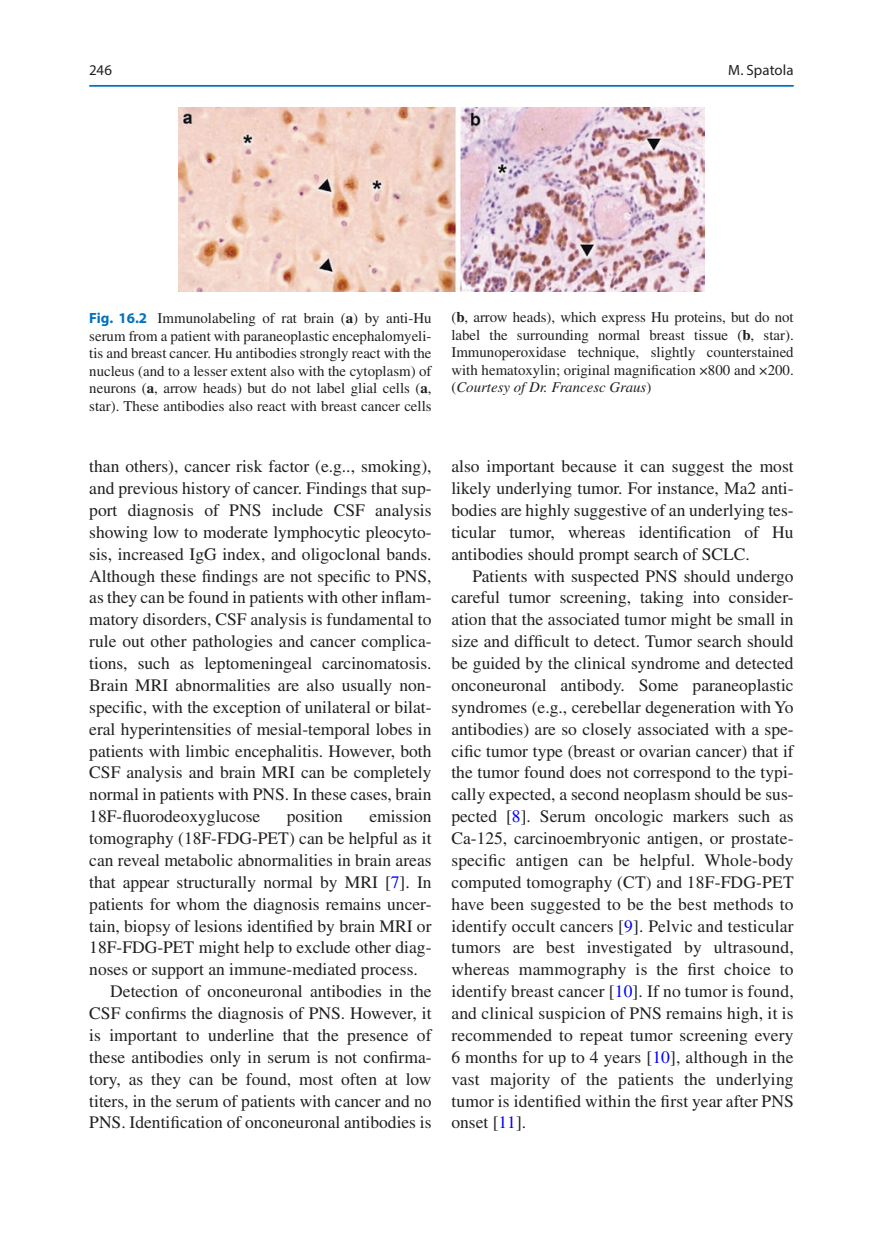
<style>
.page{position:relative;width:883px;height:1260px;background:#fff}
.page>*{position:absolute;margin:0;border:0;box-sizing:border-box;transform-origin:0 0}
.t1{font:17.5px/21.9px "Times LT Std";color:#231f20;text-align:justify}
.t2{font:14.88px/17.5px "Times LT Std";color:#231f20;text-align:justify}
.t3{font:14.88px "Myriad Pro Regular 2";color:#231f20}
.t4{font:14.88px "Myriad Pro";color:#231f20}
.s1{font-family:"Myriad Pro";font-weight:700;color:#0073bc}
.s2{font-weight:700}
.s3{font-style:italic}
.s4{color:#0000fa}
</style>
<div class="page">
<img style="left:179px;top:107px;width:525px;height:185px">
<hr style="left:89px;top:85px;width:705px;height:2px;background:#0073bc">
<p class="t4" style="left:89px;top:61px;width:24px">246</p>
<p class="t3" style="left:728px;top:61px;width:67px">M. Spatola</p>
<p class="t2" style="left:89px;top:309px;width:344px"><span class="s1">Fig. 16.2</span> Immunolabeling of rat brain (<span class="s2">a</span>) by anti-Hu serum from a patient with paraneoplastic encephalomyeli&shy;tis and breast cancer. Hu antibodies strongly react with the nucleus (and to a lesser extent also with the cytoplasm) of neurons (<span class="s2">a</span>, arrow heads) but do not label glial cells (<span class="s2">a</span>, star). These antibodies also react with breast cancer cells</p>
<p class="t2" style="left:451px;top:308px;width:344px">(<span class="s2">b</span>, arrow heads), which express Hu proteins, but do not label the surrounding normal breast tissue (<span class="s2">b</span>, star).<br>Immunoperoxidase technique, slightly counterstained with hematoxylin; original magnification ×800 and ×200. (<span class="s3">Courtesy of Dr. Francesc Graus</span>)</p>
<p class="t1" style="left:89px;top:455px;width:344px">than others), cancer risk factor (e.g.., smoking), and previous history of cancer. Findings that sup&shy;port diagnosis of PNS include CSF analysis showing low to moderate lymphocytic pleocyto&shy;sis, increased IgG index, and oligoclonal bands.<br>Although these findings are not specific to PNS, as they can be found in patients with other inflam&shy;matory disorders, CSF analysis is fundamental to rule out other pathologies and cancer complica&shy;tions, such as leptomeningeal carcinomatosis.<br>Brain MRI abnormalities are also usually non&shy;specific, with the exception of unilateral or bilat&shy;eral hyperintensities of mesial-temporal lobes in patients with limbic encephalitis. However, both CSF analysis and brain MRI can be completely normal in patients with PNS. In these cases, brain 18F-fluorodeoxyglucose</p>
<p class="t1" style="left:287px;top:805px;width:58px">position</p>
<p class="t1" style="left:369px;top:805px;width:64px">emission</p>
<p class="t1" style="left:89px;top:827px;width:344px">tomography (18F-FDG-PET) can be helpful as it</p>
<p class="t1" style="left:89px;top:849px;width:344px">can reveal metabolic abnormalities in brain areas</p>
<p class="t1" style="left:89px;top:871px;width:344px">that appear structurally normal by MRI [<span class="s4">7</span>]. In</p>
<p class="t1" style="left:89px;top:893px;width:344px">patients for whom the diagnosis remains uncer-</p>
<p class="t1" style="left:89px;top:915px;width:344px">tain, biopsy of lesions identified by brain MRI or</p>
<p class="t1" style="left:89px;top:937px;width:344px">18F-FDG-PET might help to exclude other diag-</p>
<p class="t1" style="left:89px;top:958px;width:330px">noses or support an immune-mediated process.</p>
<p class="t1" style="left:110px;top:980px;width:323px">Detection of onconeuronal antibodies in the</p>
<p class="t1" style="left:89px;top:1002px;width:344px">CSF confirms the diagnosis of PNS. However, it</p>
<p class="t1" style="left:89px;top:1024px;width:344px">is important to underline that the presence of</p>
<p class="t1" style="left:89px;top:1046px;width:344px">these antibodies only in serum is not confirma-</p>
<p class="t1" style="left:89px;top:1068px;width:344px">tory, as they can be found, most often at low</p>
<p class="t1" style="left:89px;top:1090px;width:344px">titers, in the serum of patients with cancer and no</p>
<p class="t1" style="left:89px;top:1112px;width:344px">PNS. Identification of onconeuronal antibodies is</p>
<p class="t1" style="left:451px;top:455px;width:344px">also important because it can suggest the most likely underlying tumor. For instance, Ma2 anti&shy;bodies are highly suggestive of an underlying tes&shy;ticular tumor, whereas identification of Hu antibodies should prompt search of SCLC.</p>
<p class="t1" style="left:451px;top:565px;width:344px;text-indent:21px">Patients with suspected PNS should undergo careful tumor screening, taking into consider&shy;ation that the associated tumor might be small in size and difficult to detect. Tumor search should be guided by the clinical syndrome and detected onconeuronal antibody. Some paraneoplastic syndromes (e.g., cerebellar degeneration with Yo antibodies) are so closely associated with a spe&shy;cific tumor type (breast or ovarian cancer) that if the tumor found does not correspond to the typi&shy;cally expected, a second neoplasm should be sus&shy;pected [<span class="s4">8</span>]. Serum oncologic markers such as Ca-125, carcinoembryonic antigen, or prostate&shy;specific antigen can be helpful. Whole-body computed tomography (CT) and 18F-FDG-PET have been suggested to be the best methods to identify occult cancers [<span class="s4">9</span>]. Pelvic and testicular tumors are best investigated by ultrasound, whereas mammography is the first choice to identify breast cancer [<span class="s4">10</span>]. If no tumor is found, and clinical suspicion of PNS remains high, it is recommended to repeat tumor screening every 6 months for up to 4 years [<span class="s4">10</span>], although in the vast majority of the patients the underlying tumor is identified within the first year after PNS onset [<span class="s4">11</span>].</p>
</div>
